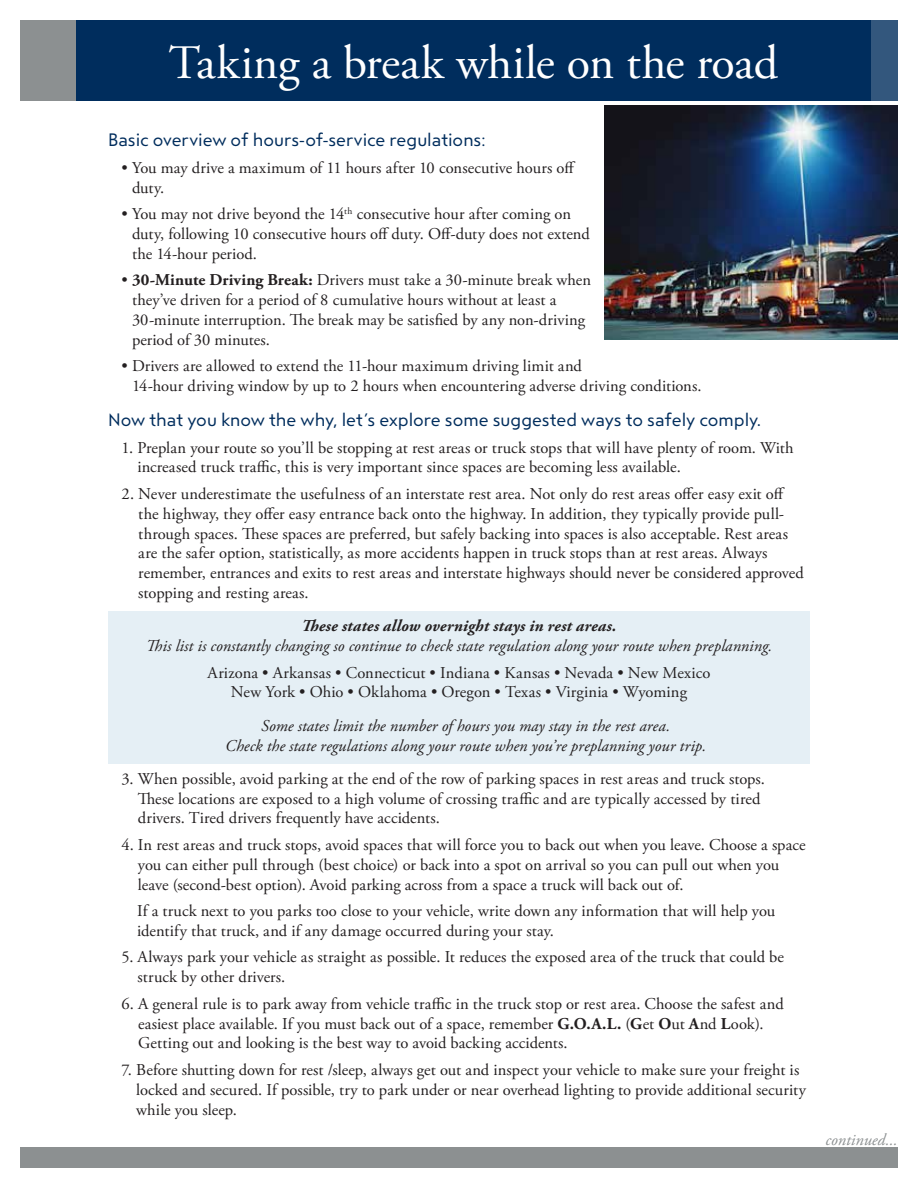
<style>
.page{position:relative;width:918px;height:1188px;background:#fff}
.page>*{position:absolute;margin:0;border:0;box-sizing:border-box;transform-origin:0 0}
.t1{font:48px "Adobe Garamond Pro";letter-spacing:-.005em;color:#fff}
.t2{font:18px "Steagal Re";letter-spacing:-.005em;color:#002d5d}
.t3{font:16.5px/19.8px "Adobe Garamond Pro";letter-spacing:.005em;color:#231f20}
.t4{font:italic 16.5px/19.8px "Adobe Garamond Pro";letter-spacing:.005em;color:#231f20;text-align:center}
.t5{font:italic 700 16.5px "Adobe Garamond Pro";letter-spacing:.01em;color:#231f20}
.t6{font:italic 16.5px "Adobe Garamond Pro";color:#8c9091}
.s1{font-weight:700}
</style>
<div class="page">
<div style="left:108px;top:611px;width:702px;height:153px;background:#e5eff5"></div>
<div style="left:76px;top:20px;width:795px;height:81px;background:#002d5d"></div>
<div style="left:871px;top:20px;width:27px;height:81px;background:#33577d"></div>
<div style="left:20px;top:20px;width:56px;height:81px;background:#8c9091"></div>
<div style="left:20px;top:1148px;width:878px;height:20px;background:#8c9091"></div>
<img style="left:605px;top:106px;width:293px;height:234px">
<h1 class="t1" style="left:169px;top:34px;width:611px">Taking a break while on the road</h1>
<p class="t2" style="left:108px;top:130px;width:379px">Basic overview of hours-of-service regulations:</p>
<p class="t3" style="left:132px;top:158px;width:445px;text-indent:-11px">• You may drive a maximum of 11 hours after 10 consecutive hours off duty.</p>
<p class="t3" style="left:132px;top:205px;width:459px;text-indent:-11px">• You may not drive beyond the 14<sup>th</sup> consecutive hour after coming on duty, following 10 consecutive hours off duty. Off-duty does not extend the 14-hour period.</p>
<p class="t3" style="left:132px;top:271px;width:461px;text-indent:-11px">• <span class="s1">30-Minute Driving Break:</span> Drivers must take a 30-minute break when they’ve driven for a period of 8 cumulative hours without at least a 30-minute interruption. The break may be satisfied by any non-driving period of 30 minutes.</p>
<p class="t3" style="left:132px;top:357px;width:571px;text-indent:-11px">• Drivers are allowed to extend the 11-hour maximum driving limit and<br>14-hour driving window by up to 2 hours when encountering adverse driving conditions.</p>
<p class="t2" style="left:108px;top:410px;width:654px">Now that you know the why, let’s explore some suggested ways to safely comply.</p>
<p class="t3" style="left:137px;top:438px;width:658px;text-indent:-16px">1. Preplan your route so you’ll be stopping at rest areas or truck stops that will have plenty of room. With increased truck traffic, this is very important since spaces are becoming less available.</p>
<p class="t3" style="left:138px;top:484px;width:667px;text-indent:-17px">2. Never underestimate the usefulness of an interstate rest area. Not only do rest areas offer easy exit off the highway, they offer easy entrance back onto the highway. In addition, they typically provide pull&shy;through spaces. These spaces are preferred, but safely backing into spaces is also acceptable. Rest areas are the safer option, statistically, as more accidents happen in truck stops than at rest areas. Always remember, entrances and exits to rest areas and interstate highways should never be considered approved stopping and resting areas.</p>
<p class="t5" style="left:301px;top:617px;width:317px">These states allow overnight stays in rest areas.</p>
<p class="t4" style="left:146px;top:636px;width:628px">This list is constantly changing so continue to check state regulation along your route when preplanning.</p>
<p class="t3" style="left:208px;top:663px;width:504px;text-align:center">Arizona • Arkansas • Connecticut • Indiana • Kansas • Nevada • New Mexico<br>New York • Ohio • Oklahoma • Oregon • Texas • Virginia • Wyoming</p>
<p class="t4" style="left:225px;top:716px;width:483px">Some states limit the number of hours you may stay in the rest area.<br>Check the state regulations along your route when you’re preplanning your trip.</p>
<p class="t3" style="left:138px;top:769px;width:629px;text-indent:-16px">3. When possible, avoid parking at the end of the row of parking spaces in rest areas and truck stops.<br>These locations are exposed to a high volume of crossing traffic and are typically accessed by tired drivers. Tired drivers frequently have accidents.</p>
<p class="t3" style="left:138px;top:835px;width:669px;text-indent:-16px">4. In rest areas and truck stops, avoid spaces that will force you to back out when you leave. Choose a space you can either pull through (best choice) or back into a spot on arrival so you can pull out when you leave (second-best option). Avoid parking across from a space a truck will back out of.</p>
<p class="t3" style="left:137px;top:902px;width:640px">If a truck next to you parks too close to your vehicle, write down any information that will help you identify that truck, and if any damage occurred during your stay.</p>
<p class="t3" style="left:138px;top:948px;width:648px;text-indent:-16px">5. Always park your vehicle as straight as possible. It reduces the exposed area of the truck that could be struck by other drivers.</p>
<p class="t3" style="left:138px;top:994px;width:647px;text-indent:-17px">6. A general rule is to park away from vehicle traffic in the truck stop or rest area. Choose the safest and easiest place available. If you must back out of a space, remember <span class="s1">G.O.A.L.</span> (<span class="s1">G</span>et <span class="s1">O</span>ut <span class="s1">A</span>nd <span class="s1">L</span>ook).<br>Getting out and looking is the best way to avoid backing accidents.</p>
<p class="t3" style="left:136px;top:1060px;width:671px;text-indent:-15px">7. Before shutting down for rest /sleep, always get out and inspect your vehicle to make sure your freight is locked and secured. If possible, try to park under or near overhead lighting to provide additional security while you sleep.</p>
<p class="t6" style="left:826px;top:1129px;width:74px">continued...</p>
</div>
